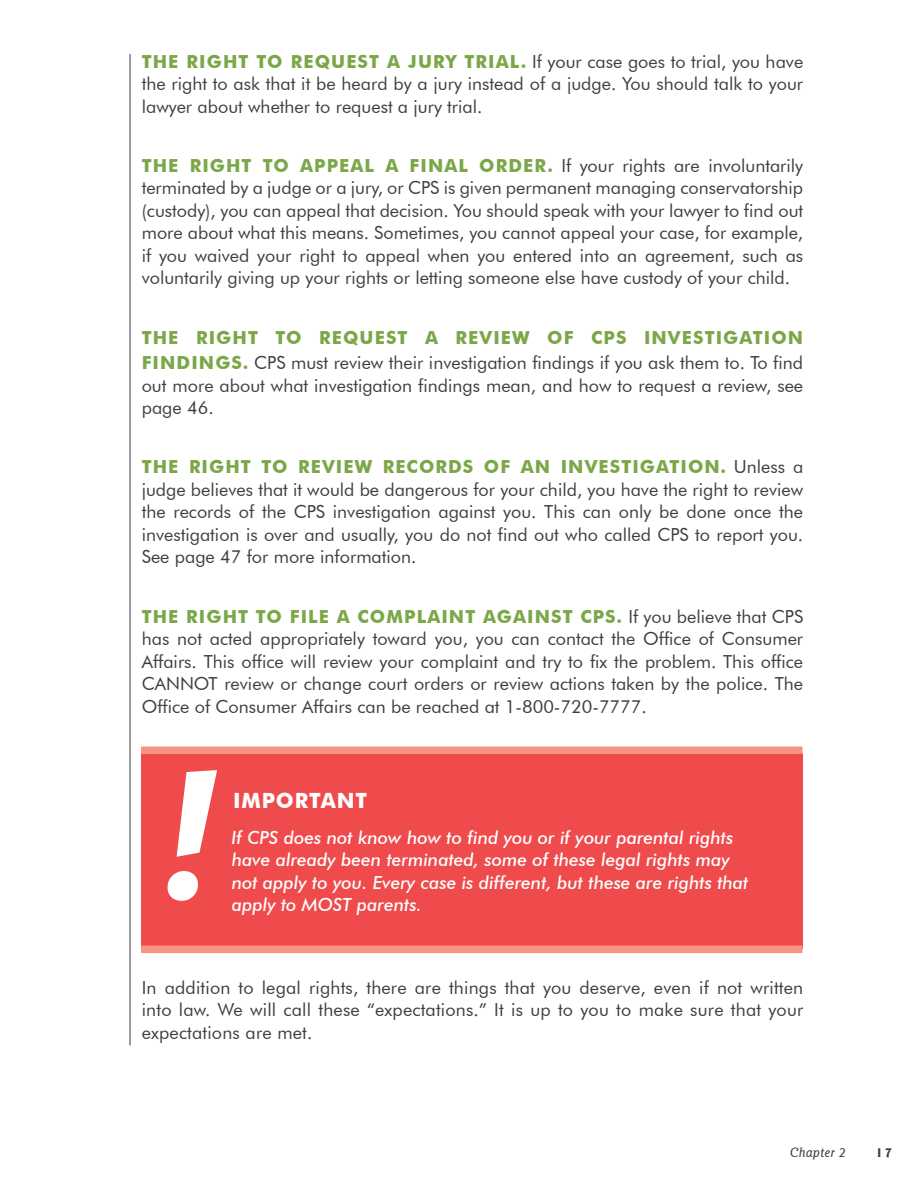
<style>
.page{position:relative;width:918px;height:1188px;background:#fff}
.page>*{position:absolute;margin:0;border:0;box-sizing:border-box;transform-origin:0 0}
.t1{font:italic 700 187.65px "Goudy Sans IT Cby BT";color:#fff}
.t2{font:700 21px "Futura BT";letter-spacing:.04em;color:#fff}
.t3{font:18px/22.5px "Futura BT";color:#3e3e3f;text-align:justify}
.t4{font:italic 500 18px/22.5px "Futura BT";color:#fff}
.t5{font:italic 500 13.5px "Goudy Sans IT Cby BT";letter-spacing:.02em;color:#3e3e3f}
.t6{font:700 13.5px "Goudy Sans IT Cby BT";color:#3e3e3f}
.s1{font-weight:700;color:#7ba748}
</style>
<div class="page">
<hr style="left:130px;top:54px;width:1px;height:991px;background:#3e3e3f">
<div style="left:141px;top:753px;width:661px;height:195px;background:#ef4b4c"></div>
<div style="left:141px;top:747px;width:661px;height:7px;background:#f59384"></div>
<div style="left:141px;top:946px;width:661px;height:7px;background:#f59384"></div>
<p class="t3" style="left:142px;top:50px;width:663px"><span class="s1">THE RIGHT TO REQUEST A JURY TRIAL.</span> If your case goes to trial, you have the right to ask that it be heard by a jury instead of a judge. You should talk to your lawyer about whether to request a jury trial.</p>
<p class="t3" style="left:142px;top:154px;width:663px"><span class="s1">THE RIGHT TO APPEAL A FINAL ORDER.</span> If your rights are involuntarily terminated by a judge or a jury, or CPS is given permanent managing conservatorship (custody), you can appeal that decision. You should speak with your lawyer to find out more about what this means. Sometimes, you cannot appeal your case, for example, if you waived your right to appeal when you entered into an agreement, such as voluntarily giving up your rights or letting someone else have custody of your child.</p>
<p class="t3" style="left:142px;top:324px;width:663px;line-height:25.5px"><span class="s1">THE RIGHT TO REQUEST A REVIEW OF CPS INVESTIGATION<br>FINDINGS.</span> CPS must review their investigation findings if you ask them to. To find</p>
<p class="t3" style="left:142px;top:374px;width:663px">out more about what investigation findings mean, and how to request a review, see page 46.</p>
<p class="t3" style="left:142px;top:456px;width:663px"><span class="s1">THE RIGHT TO REVIEW RECORDS OF AN INVESTIGATION.</span> Unless a judge believes that it would be dangerous for your child, you have the right to review the records of the CPS investigation against you. This can only be done once the investigation is over and usually, you do not find out who called CPS to report you.<br>See page 47 for more information.</p>
<p class="t3" style="left:142px;top:605px;width:663px"><span class="s1">THE RIGHT TO FILE A COMPLAINT AGAINST CPS.</span> If you believe that CPS has not acted appropriately toward you, you can contact the Office of Consumer Affairs. This office will review your complaint and try to fix the problem. This office CANNOT review or change court orders or review actions taken by the police. The Office of Consumer Affairs can be reached at 1-800-720-7777.</p>
<h1 class="t1" style="left:159px;top:718px;width:65px">!</h1>
<p class="t2" style="left:233px;top:788px;width:135px">IMPORTANT</p>
<p class="t4" style="left:231px;top:826px;width:519px">If CPS does not know how to find you or if your parental rights have already been terminated, some of these legal rights may not apply to you. Every case is different, but these are rights that</p>
<p class="t4" style="left:232px;top:894px;width:192px">apply to MOST parents.</p>
<p class="t3" style="left:142px;top:976px;width:663px">In addition to legal rights, there are things that you deserve, even if not written into law. We will call these “expectations.” It is up to you to make sure that your expectations are met.</p>
<p class="t5" style="left:790px;top:1144px;width:57px">Chapter 2</p>
<p class="t6" style="left:876px;top:1144px;width:18px">17</p>
</div>
